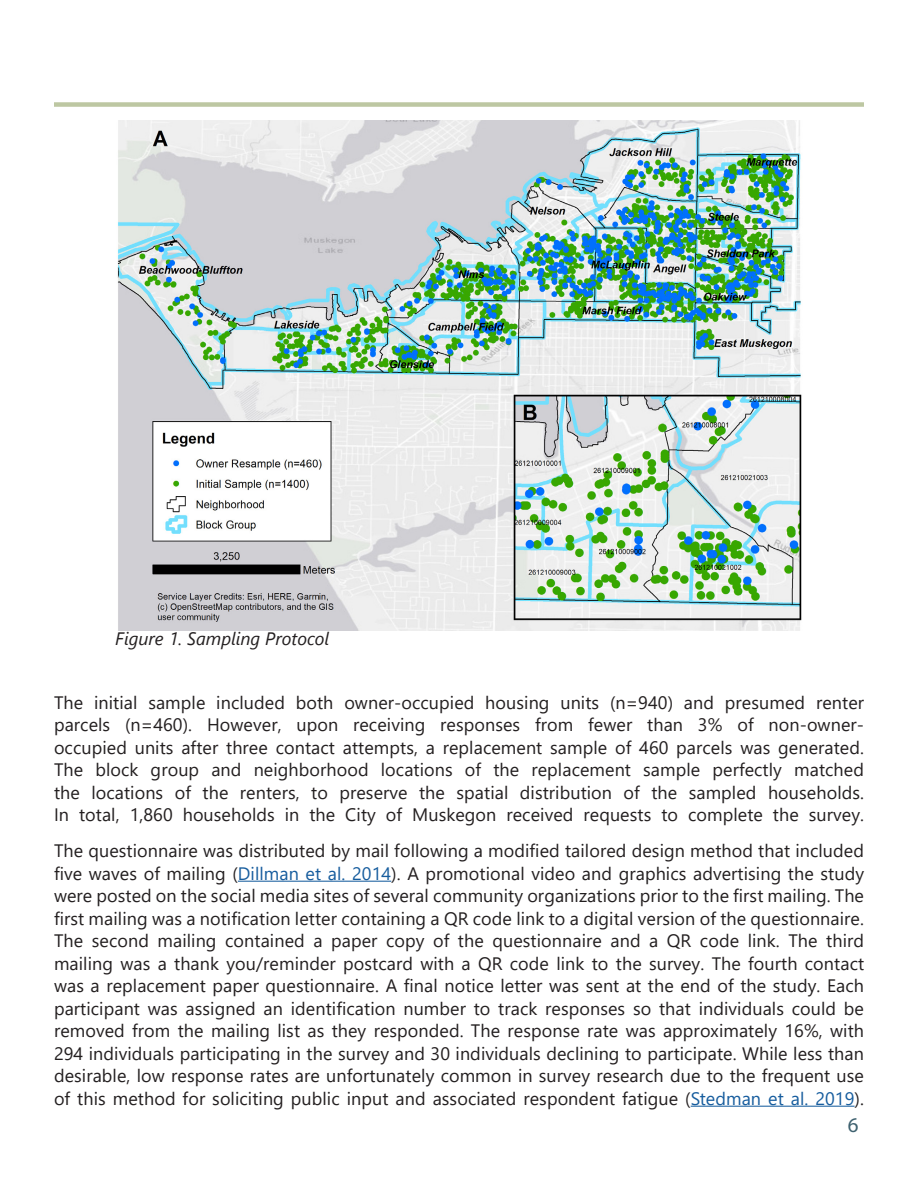
<style>
.page{position:relative;width:918px;height:1188px;background:#fff}
.page>*{position:absolute;margin:0;border:0;box-sizing:border-box;transform-origin:0 0}
.t1{font:21px "Myriad Pro";color:#3e616f}
.t2{font:18px/22.5px "Segoe UI";letter-spacing:.005em;color:#231f20;text-align:justify}
.Body{font:italic 18px "Segoe UI";color:#231f20}
.s1{color:#175d9e}
</style>
<div class="page">
<div style="left:54px;top:102px;width:810px;height:5px;background:#bdc7a2"></div>
<hr style="left:238px;top:881px;width:153px;height:1px;background:#175d9e">
<hr style="left:691px;top:1106px;width:164px;height:1px;background:#175d9e">
<img style="left:117px;top:120px;width:685px;height:510px">
<p class="Body" style="left:115px;top:621px;width:215px">Figure 1. Sampling Protocol</p>
<h2 class="t2" style="left:54px;top:689px;width:812px">The initial sample included both owner-occupied housing units (n=940) and presumed renter parcels (n=460). However, upon receiving responses from fewer than 3% of non-owner&shy;occupied units after three contact attempts, a replacement sample of 460 parcels was generated.<br>The block group and neighborhood locations of the replacement sample perfectly matched the locations of the renters, to preserve the spatial distribution of the sampled households.<br>In total, 1,860 households in the City of Muskegon received requests to complete the survey.</h2>
<h2 class="t2" style="left:54px;top:838px;width:812px">The questionnaire was distributed by mail following a modified tailored design method that included five waves of mailing (<span class="s1">Dillman et al. 2014</span>). A promotional video and graphics advertising the study were posted on the social media sites of several community organizations prior to the first mailing. The first mailing was a notification letter containing a QR code link to a digital version of the questionnaire.<br>The second mailing contained a paper copy of the questionnaire and a QR code link. The third mailing was a thank you/reminder postcard with a QR code link to the survey. The fourth contact was a replacement paper questionnaire. A final notice letter was sent at the end of the study. Each participant was assigned an identification number to track responses so that individuals could be removed from the mailing list as they responded. The response rate was approximately 16%, with 294 individuals participating in the survey and 30 individuals declining to participate. While less than desirable, low response rates are unfortunately common in survey research due to the frequent use of this method for soliciting public input and associated respondent fatigue (<span class="s1">Stedman et al. 2019</span>).</h2>
<h1 class="t1" style="left:848px;top:1112px;width:12px">6</h1>
</div>
